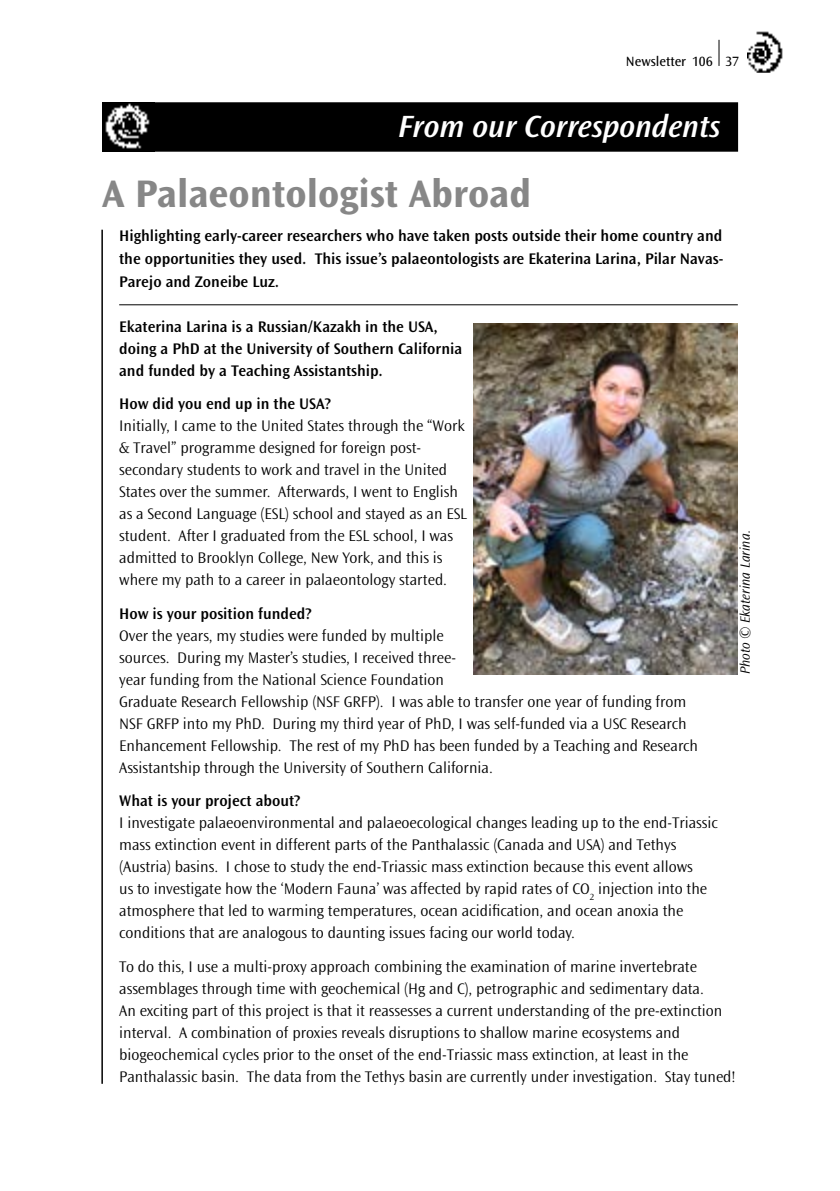
<style>
.page{position:relative;width:840px;height:1191px;background:#fff}
.page>*{position:absolute;margin:0;border:0;box-sizing:border-box;transform-origin:0 0}
.t1{font:40px "Ocean Sans MM 648 475";color:#878787}
.t2{font:32px "Ocean Sans MM It 512 475";color:#fff}
.t3{font:16px/22px "Ocean Sans MM 310 475";color:#000}
.t4{font:16px/23px "Ocean Sans MM 512 475";color:#000;text-align:justify}
.t5{font:14px "Ocean Sans MM It 310 475";color:#000}
.t6{font:14px "Ocean Sans MM 403 475";color:#000}
</style>
<div class="page">
<img style="left:747px;top:31px;width:34px;height:41px">
<svg style="left:718px;top:40px;width:1px;height:26px"></svg>
<hr style="left:119px;top:304px;width:618px;height:1px;background:#000">
<div style="left:154px;top:103px;width:582px;height:48px;background:#000"></div>
<div style="left:153px;top:102px;width:584px;height:50px;border:2px solid #000"></div>
<img style="left:102px;top:102px;width:52px;height:50px">
<img style="left:473px;top:323px;width:264px;height:351px">
<hr style="left:101px;top:230px;width:2px;height:853px;background:#000">
<p class="t6" style="left:625px;top:54px;width:115px">Newsletter 106 37</p>
<h2 class="t2" style="left:398px;top:109px;width:323px">From our Correspondents</h2>
<h1 class="t1" style="left:102px;top:172px;width:430px">A Palaeontologist Abroad</h1>
<p class="t4" style="left:119px;top:225px;width:605px">Highlighting early-career researchers who have taken posts outside their home country and the opportunities they used. This issue’s palaeontologists are Ekaterina Larina, Pilar Navas-Parejo and Zoneibe Luz.</p>
<p class="t4" style="left:119px;top:316px;width:344px;line-height:22px;text-align:left">Ekaterina Larina is a Russian/Kazakh in the USA, doing a PhD at the University of Southern California and funded by a Teaching Assistantship.</p>
<p class="t4" style="left:119px;top:393px;width:213px">How did you end up in the USA?</p>
<p class="t3" style="left:119px;top:415px;width:349px">Initially, I came to the United States through the “Work &amp; Travel” programme designed for foreign post&shy;secondary students to work and travel in the United States over the summer. Afterwards, I went to English as a Second Language (ESL) school and stayed as an ESL student. After I graduated from the ESL school, I was admitted to Brooklyn College, New York, and this is where my path to a career in palaeontology started.</p>
<p class="t4" style="left:119px;top:602px;width:194px">How is your position funded?</p>
<p class="t3" style="left:119px;top:624px;width:580px">Over the years, my studies were funded by multiple<br>sources. During my Master’s studies, I received three-<br>year funding from the National Science Foundation<br>Graduate Research Fellowship (NSF GRFP). I was able to transfer one year of funding from NSF GRFP into my PhD. During my third year of PhD, I was self-funded via a USC Research Enhancement Fellowship. The rest of my PhD has been funded by a Teaching and Research Assistantship through the University of Southern California.</p>
<p class="t4" style="left:119px;top:789px;width:183px">What is your project about?</p>
<p class="t3" style="left:119px;top:812px;width:600px">I investigate palaeoenvironmental and palaeoecological changes leading up to the end-Triassic mass extinction event in different parts of the Panthalassic (Canada and USA) and Tethys (Austria) basins. I chose to study the end-Triassic mass extinction because this event allows<br>us to investigate how the ‘Modern Fauna’ was affected by rapid rates of CO<sub>2</sub> injection into the atmosphere that led to warming temperatures, ocean acidification, and ocean anoxia the conditions that are analogous to daunting issues facing our world today.</p>
<p class="t3" style="left:119px;top:955px;width:618px">To do this, I use a multi-proxy approach combining the examination of marine invertebrate assemblages through time with geochemical (Hg and C), petrographic and sedimentary data.<br>An exciting part of this project is that it reassesses a current understanding of the pre-extinction interval. A combination of proxies reveals disruptions to shallow marine ecosystems and biogeochemical cycles prior to the onset of the end-Triassic mass extinction, at least in the Panthalassic basin. The data from the Tethys basin are currently under investigation. Stay tuned!</p>
<p class="t5" style="left:737px;top:674px;width:146px;rotate:-90deg">Photo © Ekaterina Larina.</p>
</div>
